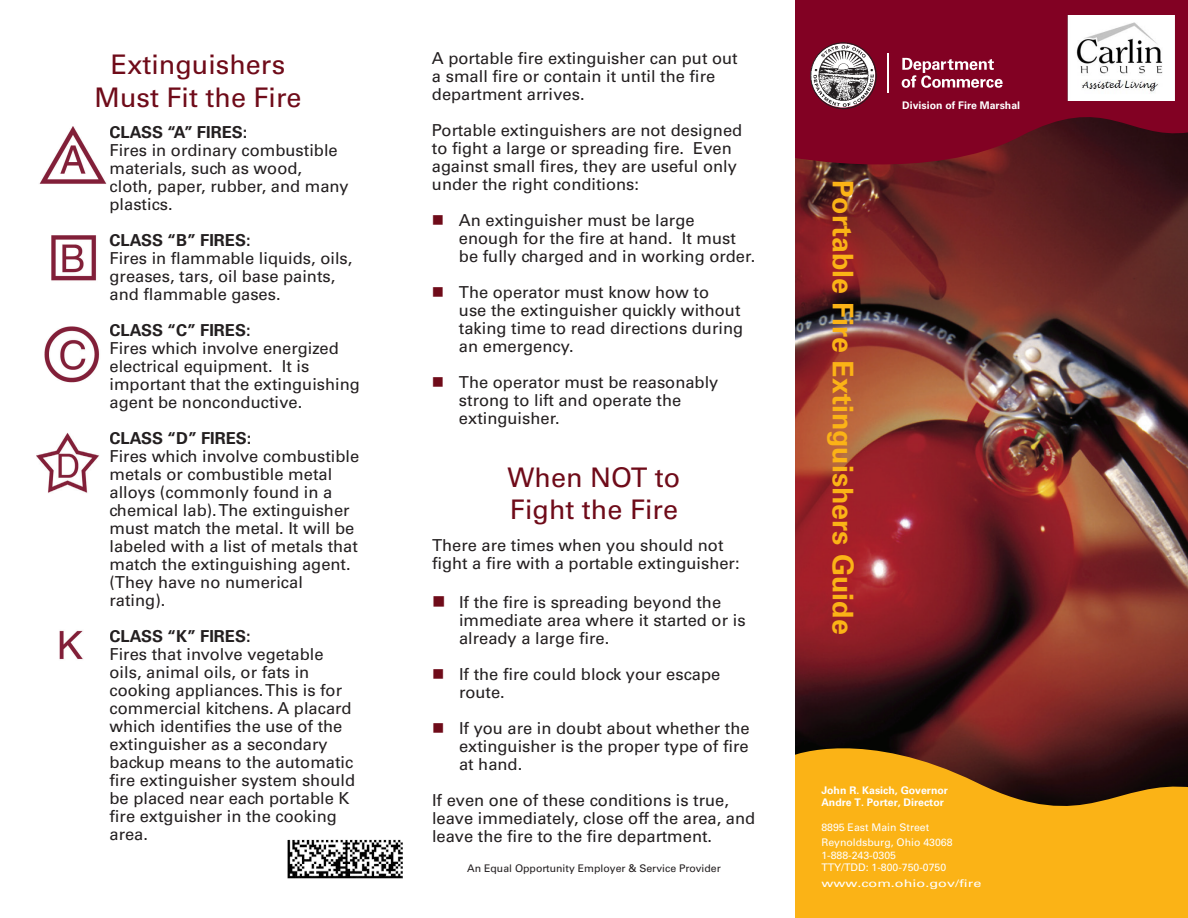
<style>
.page{position:relative;width:1188px;height:918px;background:#fff}
.page>*{position:absolute;margin:0;border:0;box-sizing:border-box;transform-origin:0 0}
.t1{font:700 28.5px "Univers";color:#fbb316}
.t2{font:27px/32.4px "Univers";color:#6f0b19}
.t3{font:16.5px/18px "Univers";color:#231f20}
.t4{font:700 16.5px "Univers";color:#231f20}
.t5{font:10.5px/15px "Univers";color:#fff}
.t6{font:700 10.5px/12px "Univers";color:#fff}
.t7{font:10.5px "Univers";color:#231f20}
.t8{font:10.5px "Univers";color:#fff;scale:1.37 1}
.s1{color:#6f0b19}
</style>
<div class="page">
<img style="left:51px;top:235px;width:45px;height:46px">
<img style="left:39px;top:126px;width:68px;height:58px">
<img style="left:44px;top:326px;width:56px;height:57px">
<img style="left:36px;top:432px;width:63px;height:61px">
<img style="left:59px;top:630px;width:24px;height:30px">
<img style="left:796px;top:183px;width:392px;height:545px">
<svg style="left:796px;top:0;width:392px;height:183px;background:#720821"></svg>
<svg style="left:796px;top:728px;width:392px;height:190px;background:#c68815"></svg>
<svg style="left:902px;top:58px;width:101px;height:30px"></svg>
<img style="left:796px;top:32px;width:95px;height:85px">
<img style="left:1063px;top:15px;width:115px;height:85px">
<img style="left:287px;top:839px;width:116px;height:40px">
<h2 class="t2" style="left:95px;top:49px;width:209px;text-align:center">Extinguishers<br>Must Fit the Fire</h2>
<p class="t4" style="left:110px;top:123px;width:139px">CLASS “A” FIRES:</p>
<p class="t3" style="left:110px;top:142px;width:241px">Fires in ordinary combustible materials, such as wood, cloth, paper, rubber, and many plastics.</p>
<p class="t4" style="left:110px;top:231px;width:143px">CLASS “B” FIRES:</p>
<p class="t3" style="left:110px;top:250px;width:244px">Fires in flammable liquids, oils, greases, tars, oil base paints, and flammable gases.</p>
<p class="t4" style="left:110px;top:321px;width:143px">CLASS “C” FIRES:</p>
<p class="t3" style="left:110px;top:340px;width:252px">Fires which involve energized electrical equipment. It is important that the extinguishing agent be nonconductive.</p>
<p class="t4" style="left:110px;top:429px;width:144px">CLASS “D” FIRES:</p>
<p class="t3" style="left:110px;top:448px;width:251px">Fires which involve combustible metals or combustible metal alloys (commonly found in a chemical lab). The extinguisher must match the metal. It will be labeled with a list of metals that match the extinguishing agent. (They have no numerical rating).</p>
<p class="t4" style="left:110px;top:627px;width:143px">CLASS “K” FIRES:</p>
<p class="t3" style="left:110px;top:646px;width:247px">Fires that involve vegetable oils, animal oils, or fats in cooking appliances. This is for commercial kitchens. A placard which identifies the use of the extinguisher as a secondary backup means to the automatic fire extinguisher system should be placed near each portable K fire extguisher in the cooking area.</p>
<p class="t3" style="left:432px;top:49px;width:307px">A portable fire extinguisher can put out a small fire or contain it until the fire department arrives.</p>
<p class="t3" style="left:432px;top:121px;width:312px">Portable extinguishers are not designed to fight a large or spreading fire. Even against small fires, they are useful only under the right conditions:</p>
<p class="t3" style="left:459px;top:211px;width:298px;text-indent:-27px"><span class="s1">■</span> An extinguisher must be large enough for the fire at hand. It must be fully charged and in working order.</p>
<p class="t3" style="left:459px;top:283px;width:286px;text-indent:-27px"><span class="s1">■</span> The operator must know how to<br>use the extinguisher quickly without taking time to read directions during an emergency.</p>
<p class="t3" style="left:459px;top:373px;width:261px;text-indent:-27px"><span class="s1">■</span> The operator must be reasonably strong to lift and operate the extinguisher.</p>
<h2 class="t2" style="left:508px;top:461px;width:174px">When NOT to<br>Fight the Fire</h2>
<p class="t3" style="left:432px;top:536px;width:309px">There are times when you should not fight a fire with a portable extinguisher:</p>
<p class="t3" style="left:459px;top:593px;width:288px;text-indent:-27px"><span class="s1">■</span> If the fire is spreading beyond the immediate area where it started or is already a large fire.</p>
<p class="t3" style="left:459px;top:665px;width:263px;text-indent:-27px"><span class="s1">■</span> If the fire could block your escape route.</p>
<p class="t3" style="left:459px;top:719px;width:292px;text-align:justify;text-indent:-27px"><span class="s1">■</span> If you are in doubt about whether the extinguisher is the proper type of fire at hand.</p>
<p class="t3" style="left:432px;top:791px;width:325px">If even one of these conditions is true, leave immediately, close off the area, and leave the fire to the fire department.</p>
<p class="t7" style="left:467px;top:862px;width:255px">An Equal Opportunity Employer &amp; Service Provider</p>
<h1 class="t1" style="left:860px;top:180px;width:456px;rotate:90deg">Portable Fire Extinguishers Guide</h1>
<p class="t6" style="left:902px;top:99px;width:119px">Division of Fire Marshal</p>
<p class="t6" style="left:821px;top:784px;width:128px">John R. Kasich, Governor<br>Andre T. Porter, Director</p>
<p class="t5" style="left:821px;top:820px;width:133px">8895 East Main Street<br>Reynoldsburg, Ohio 43068</p>
<p class="t5" style="left:821px;top:849px;width:126px;line-height:12.6px">1-888-243-0305<br>TTY/TDD: 1-800-750-0750</p>
<p class="t8" style="left:821px;top:877px;width:118px">www.com.ohio.gov/fire</p>
</div>
